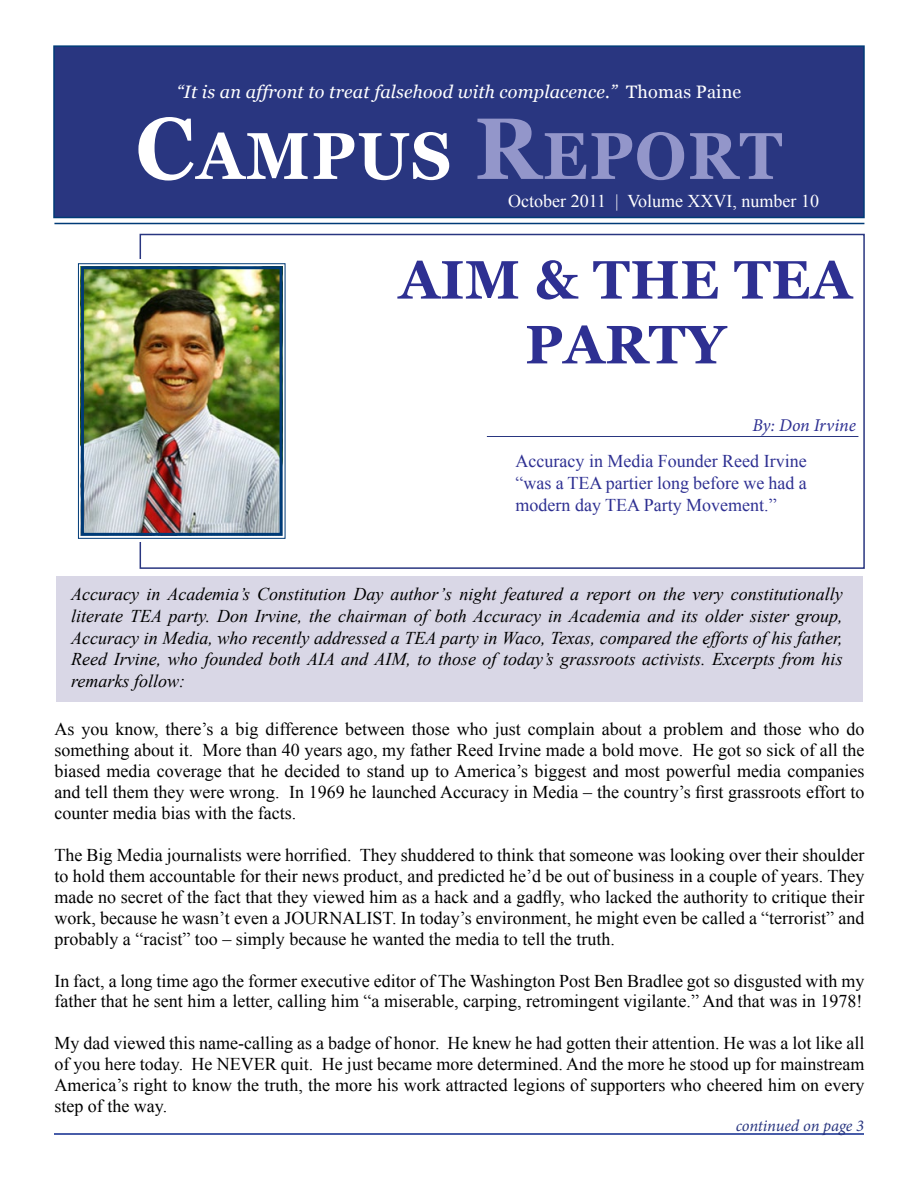
<style>
.page{position:relative;width:918px;height:1188px;background:#fff}
.page>*{position:absolute;margin:0;border:0;box-sizing:border-box;transform-origin:0 0}
.t1{font:700 66px "Georgia";letter-spacing:.025em;color:#fff;scale:.95 1}
.t2{font:700 54px/64.8px "Georgia";letter-spacing:.01em;color:#2e3092;text-align:center}
.t3{font:18px/20.9px "Times New Roman";color:#000;text-align:justify}
.t4{font:italic 18px/21.6px "Times New Roman";color:#000}
.t5{font:18px/21.6px "Times New Roman";color:#2e3092;text-align:justify}
.t6{font:italic 18px "Georgia";letter-spacing:.01em;color:#fff}
.t7{font:18px "Times New Roman";color:#fff}
.t8{font:italic 18px "Minion Pro";letter-spacing:-.01em;color:#2e3092}
.t9{font:italic 16.5px "Minion Pro";letter-spacing:-.01em;color:#293680}
.s1{font-style:normal}
.s2{font-size:87px}
.s3{font-size:87px;color:#9396ca}
.s4{color:#9396ca}
</style>
<div class="page">
<div style="left:140px;top:234px;width:725px;height:335px;border:2px solid #293680"></div>
<div style="left:53px;top:45px;width:812px;height:173px;background:#293680;border:2px solid #003b77"></div>
<hr style="left:54px;top:223px;width:810px;height:1px;background:#003b77">
<hr style="left:54px;top:1133px;width:810px;height:2px;background:#3d53a4">
<div style="left:56px;top:259px;width:126px;height:283px;background:#fff"></div>
<hr style="left:487px;top:436px;width:371px;height:1px;background:#293680">
<img style="left:77px;top:263px;width:209px;height:276px">
<div style="left:81px;top:266px;width:202px;height:270px;border:3px solid #003b77"></div>
<div style="left:57px;top:576px;width:806px;height:126px;background:#d9d7e6"></div>
<p class="t6" style="left:177px;top:80px;width:566px">“It is an affront to treat falsehood with complacence.” <span class="s1">Thomas Paine</span></p>
<p class="t1" style="left:136px;top:114px;width:682px"><span class="s2">C</span>AMPUS <span class="s3">R</span><span class="s4">EPORT</span></p>
<p class="t7" style="left:508px;top:189px;width:312px">October 2011 | Volume XXVI, number 10</p>
<p class="t2" style="left:399px;top:248px;width:455px">AIM &amp; THE TEA<br>PARTY</p>
<p class="t8" style="left:753px;top:413px;width:105px">By: Don Irvine</p>
<p class="t5" style="left:516px;top:450px;width:293px">Accuracy in Media Founder Reed Irvine “was a TEA partier long before we had a modern day TEA Party Movement.”</p>
<p class="t4" style="left:71px;top:583px;width:773px">Accuracy in Academia’s Constitution Day author’s night featured a report on the very constitutionally</p>
<p class="t4" style="left:71px;top:605px;width:773px">literate TEA party. Don Irvine, the chairman of both Accuracy in Academia and its older sister group,</p>
<p class="t4" style="left:71px;top:626px;width:773px">Accuracy in Media, who recently addressed a TEA party in Waco, Texas, compared the efforts of his father,<br>Reed Irvine, who founded both AIA and AIM, to those of today’s grassroots activists. Excerpts from his</p>
<p class="t4" style="left:71px;top:670px;width:115px">remarks follow:</p>
<p class="t3" style="left:54px;top:719px;width:811px">As you know, there’s a big difference between those who just complain about a problem and those who do something about it. More than 40 years ago, my father Reed Irvine made a bold move. He got so sick of all the biased media coverage that he decided to stand up to America’s biggest and most powerful media companies and tell them they were wrong. In 1969 he launched Accuracy in Media – the country’s first grassroots effort to counter media bias with the facts.</p>
<p class="t3" style="left:54px;top:844px;width:812px">The Big Media journalists were horrified. They shuddered to think that someone was looking over their shoulder to hold them accountable for their news product, and predicted he’d be out of business in a couple of years. They made no secret of the fact that they viewed him as a hack and a gadfly, who lacked the authority to critique their work, because he wasn’t even a JOURNALIST. In today’s environment, he might even be called a “terrorist” and probably a “racist” too – simply because he wanted the media to tell the truth.</p>
<p class="t3" style="left:54px;top:970px;width:812px">In fact, a long time ago the former executive editor of The Washington Post Ben Bradlee got so disgusted with my father that he sent him a letter, calling him “a miserable, carping, retromingent vigilante.” And that was in 1978!</p>
<p class="t3" style="left:54px;top:1033px;width:811px">My dad viewed this name-calling as a badge of honor. He knew he had gotten their attention. He was a lot like all of you here today. He NEVER quit. He just became more determined. And the more he stood up for mainstream America’s right to know the truth, the more his work attracted legions of supporters who cheered him on every step of the way.</p>
<p class="t9" style="left:736px;top:1114px;width:130px">continued on page 3</p>
</div>
